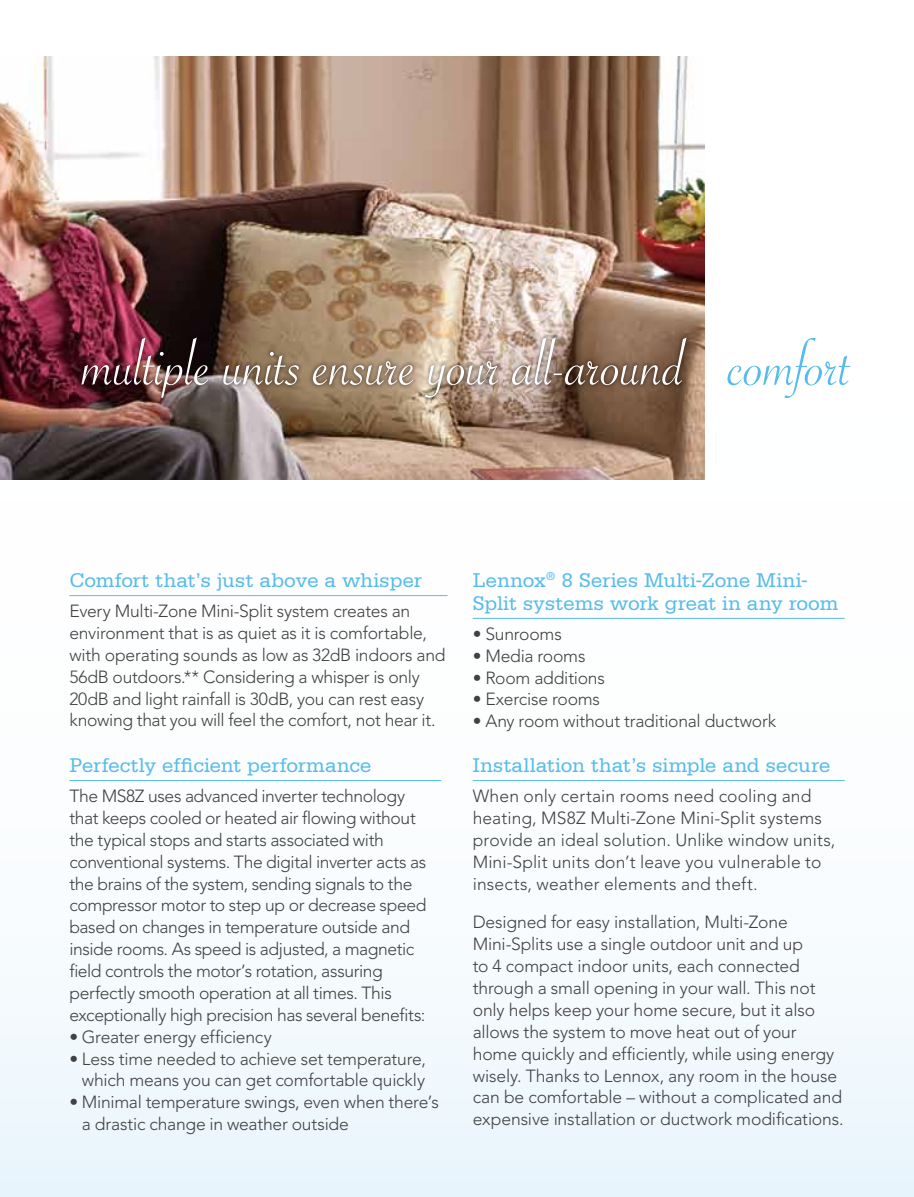
<style>
.page{position:relative;width:914px;height:1197px;background:#fff}
.page>*{position:absolute;margin:0;border:0;box-sizing:border-box;transform-origin:0 0}
.t1{font:68.25px "Savoye Std";letter-spacing:-.005em;color:#fff}
.t2{font:68.25px "Savoye Std";letter-spacing:-.01em;color:#57bcea}
.t3{font:21px/22.8px "Serifa Std";letter-spacing:-.005em;color:#57bcea}
.t4{font:300 17.5px/21.9px "Avenir LT Std";letter-spacing:-.015em;color:#414141}
.t5{font:300 17.5px/21.9px "Avenir LT Std";letter-spacing:.005em;color:#414141}
</style>
<div class="page">
<div style="left:0;top:0;width:914px;height:1197px;background:linear-gradient(to bottom,#fffffe,#f2f9fd)"></div>
<img style="left:0;top:57px;width:704px;height:423px">
<div style="left:76px;top:333px;width:615px;height:70px;background:#0c0507;opacity:.35"></div>
<hr style="left:472px;top:618px;width:372px;height:1px;background:#57bcea">
<hr style="left:69px;top:595px;width:378px;height:1px;background:#57bcea">
<hr style="left:69px;top:780px;width:372px;height:1px;background:#57bcea">
<hr style="left:472px;top:780px;width:372px;height:1px;background:#57bcea">
<h1 class="t1" style="left:82px;top:332px;width:604px">multiple units ensure your all-around</h1>
<h1 class="t2" style="left:728px;top:333px;width:124px">comfort</h1>
<p class="t3" style="left:69px;top:569px;width:354px">Comfort that’s just above a whisper</p>
<p class="t4" style="left:69px;top:600px;width:377px">Every Multi-Zone Mini-Split system creates an environment that is as quiet as it is comfortable, with operating sounds as low as 32dB indoors and 56dB outdoors.** Considering a whisper is only 20dB and light rainfall is 30dB, you can rest easy knowing that you will feel the comfort, not hear it.</p>
<p class="t3" style="left:69px;top:754px;width:304px">Perfectly efficient performance</p>
<p class="t4" style="left:69px;top:785px;width:359px">The MS8Z uses advanced inverter technology that keeps cooled or heated air flowing without the typical stops and starts associated with conventional systems. The digital inverter acts as the brains of the system, sending signals to the compressor motor to step up or decrease speed based on changes in temperature outside and inside rooms. As speed is adjusted, a magnetic field controls the motor’s rotation, assuring perfectly smooth operation at all times. This exceptionally high precision has several benefits:</p>
<p class="t4" style="left:69px;top:1026px;width:204px">• Greater energy efficiency</p>
<p class="t4" style="left:69px;top:1048px;width:358px;text-align:right">• Less time needed to achieve set temperature, which means you can get comfortable quickly</p>
<p class="t4" style="left:82px;top:1091px;width:358px;text-indent:-13px">• Minimal temperature swings, even when there’s a drastic change in weather outside</p>
<p class="t3" style="left:472px;top:569px;width:367px">Lennox<sup>®</sup> 8 Series Multi-Zone Mini-<br>Split systems work great in any room</p>
<p class="t4" style="left:472px;top:623px;width:91px">• Sunrooms</p>
<p class="t4" style="left:472px;top:645px;width:114px">• Media rooms</p>
<p class="t4" style="left:472px;top:667px;width:134px">• Room additions</p>
<p class="t4" style="left:472px;top:689px;width:129px">• Exercise rooms</p>
<p class="t4" style="left:472px;top:710px;width:305px">• Any room without traditional ductwork</p>
<p class="t3" style="left:472px;top:754px;width:359px">Installation that’s simple and secure</p>
<p class="t5" style="left:472px;top:785px;width:364px">When only certain rooms need cooling and heating, MS8Z Multi-Zone Mini-Split systems provide an ideal solution. Unlike window units, Mini-Split units don’t leave you vulnerable to insects, weather elements and theft.</p>
<p class="t4" style="left:472px;top:911px;width:372px">Designed for easy installation, Multi-Zone Mini-Splits use a single outdoor unit and up<br>to 4 compact indoor units, each connected through a small opening in your wall. This not only helps keep your home secure, but it also allows the system to move heat out of your home quickly and efficiently, while using energy wisely. Thanks to Lennox, any room in the house can be comfortable – without a complicated and expensive installation or ductwork modifications.</p>
</div>
